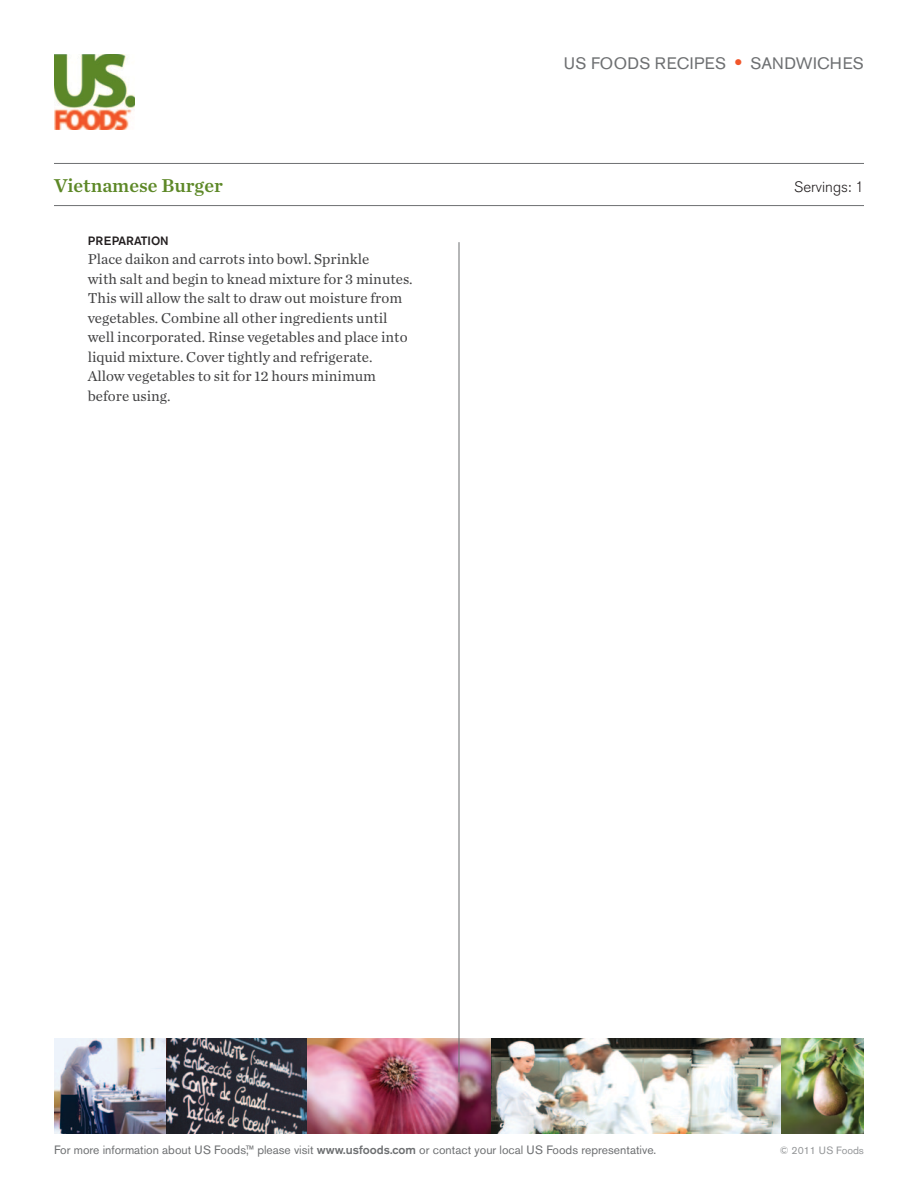
<style>
.page{position:relative;width:918px;height:1188px;background:#fff}
.page>*{position:absolute;margin:0;border:0;box-sizing:border-box;transform-origin:0 0}
.t1{font:19.5px "Chronicle Text G1 Semi";color:#5d8827}
.t2{font:16.5px "Akzidenz Grotesk BE";letter-spacing:.02em;color:#6d6f71}
.t3{font:15px/19.5px "Chronicle Text G1";color:#414142}
.t4{font:300 15px "Akzidenz Grotesk BE";color:#231f20}
.t5{font:12px "Akzidenz Grotesk BE";color:#6d6f71}
.t6{font:500 12px "Akzidenz Grotesk BE";color:#231f20}
.t7{font:10.5px "Akzidenz Grotesk BE";color:#949698}
.s1{font-weight:700;font-size:19.5px;color:#f1562b}
.s2{font-weight:500}
</style>
<div class="page">
<img style="left:54px;top:1038px;width:113px;height:96px">
<img style="left:167px;top:1038px;width:614px;height:96px">
<img style="left:781px;top:1038px;width:83px;height:96px">
<img style="left:54px;top:54px;width:81px;height:75px">
<hr style="left:54px;top:163px;width:810px;height:1px;background:#6d6f71">
<hr style="left:54px;top:205px;width:810px;height:1px;background:#6d6f71">
<hr style="left:459px;top:242px;width:1px;height:840px;background:#6d6f71">
<p class="t2" style="left:564px;top:53px;width:302px">US FOODS RECIPES <span class="s1">•</span> SANDWICHES</p>
<h1 class="t1" style="left:54px;top:170px;width:170px">Vietnamese Burger</h1>
<p class="t4" style="left:794px;top:178px;width:71px">Servings: 1</p>
<p class="t6" style="left:88px;top:233px;width:83px">Preparation</p>
<p class="t3" style="left:88px;top:249px;width:326px">Place daikon and carrots into bowl. Sprinkle<br>with salt and begin to knead mixture for 3 minutes.<br>This will allow the salt to draw out moisture from vegetables. Combine all other ingredients until well incorporated. Rinse vegetables and place into liquid mixture. Cover tightly and refrigerate.<br>Allow vegetables to sit for 12 hours minimum before using.</p>
<p class="t5" style="left:54px;top:1143px;width:604px">For more information about US Foods,™ please visit <span class="s2">www.usfoods.com</span> or contact your local US Foods representative.</p>
<p class="t7" style="left:780px;top:1144px;width:86px">© 2011 US Foods</p>
</div>
